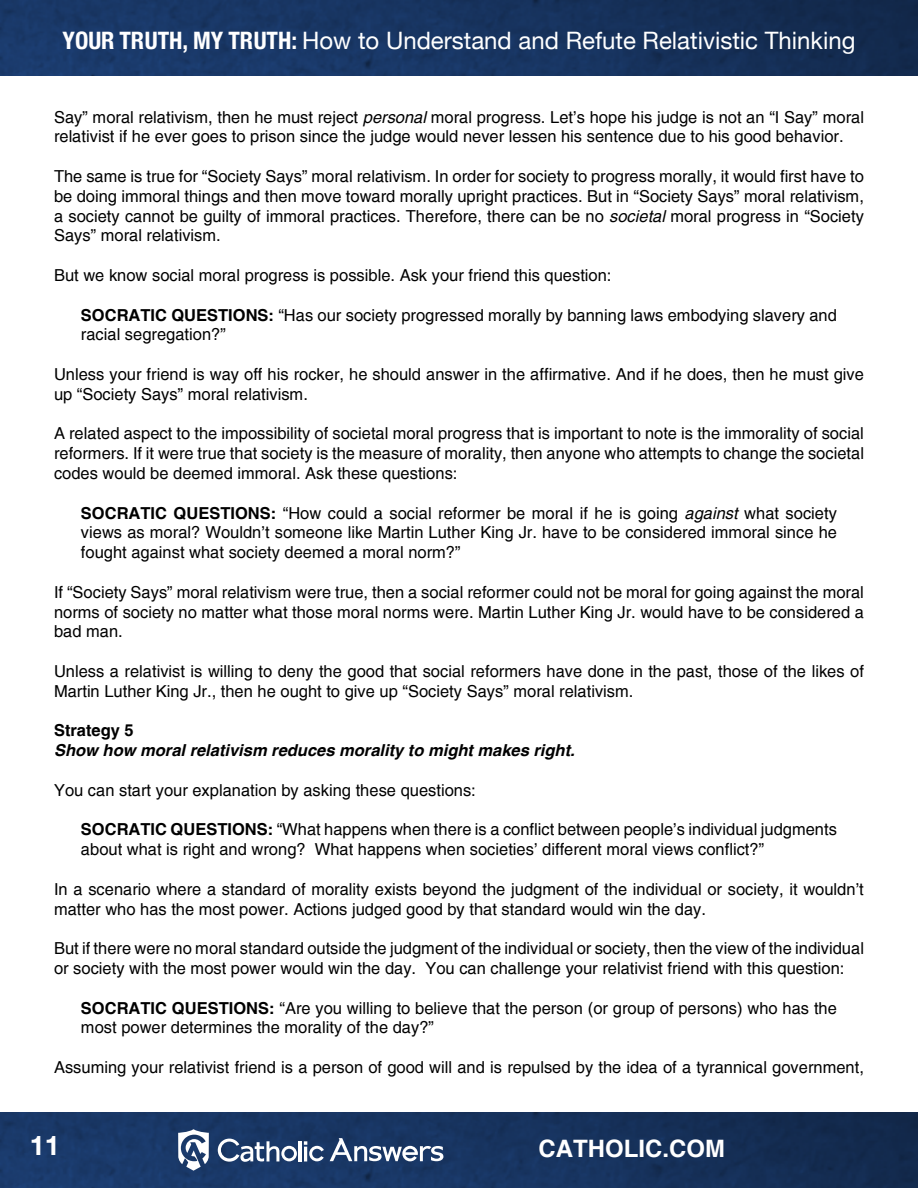
<style>
.page{position:relative;width:918px;height:1188px;background:#fff}
.page>*{position:absolute;margin:0;border:0;box-sizing:border-box;transform-origin:0 0}
.t1{font:700 27px "Helvetica Neue";color:#fff}
.t2{font:24px "Helvetica Neue";color:#fff}
.t3{font:700 24px "Helvetica";color:#fff}
.t4{font:16.5px/19.8px "Helvetica";color:#000}
.t5{font:italic 700 16.5px "Helvetica";color:#000}
.t6{font:700 16.5px "Helvetica";color:#000}
.s1{font-weight:700;font-stretch:condensed}
.s2{font-style:italic}
.s3{font-weight:700}
</style>
<div class="page">
<img style="left:0;top:0;width:918px;height:76px">
<img style="left:0;top:1112px;width:918px;height:76px">
<svg style="left:178px;top:1129px;width:31px;height:42px"></svg>
<hr style="left:299px;top:1141px;width:3px;height:20px;background:#fff">
<svg style="left:218px;top:1139px;width:79px;height:23px"></svg>
<svg style="left:304px;top:1141px;width:20px;height:20px"></svg>
<svg style="left:330px;top:1138px;width:113px;height:23px"></svg>
<h2 class="t2" style="left:63px;top:27px;width:794px"><span class="s1">YOUR TRUTH, MY TRUTH:</span> How to Understand and Refute Relativistic Thinking</h2>
<p class="t4" style="left:54px;top:107px;width:812px">Say” moral relativism, then he must reject <span class="s2">personal</span> moral progress. Let’s hope his judge is not an “I Say” moral relativist if he ever goes to prison since the judge would never lessen his sentence due to his good behavior.</p>
<p class="t4" style="left:54px;top:167px;width:812px;text-align:justify">The same is true for “Society Says” moral relativism. In order for society to progress morally, it would first have to be doing immoral things and then move toward morally upright practices. But in “Society Says” moral relativism, a society cannot be guilty of immoral practices. Therefore, there can be no <span class="s2">societal</span> moral progress in “Society Says” moral relativism.</p>
<p class="t4" style="left:54px;top:266px;width:559px">But we know social moral progress is possible. Ask your friend this question:</p>
<p class="t4" style="left:81px;top:305px;width:757px"><span class="s3">SOCRATIC QUESTIONS:</span> “Has our society progressed morally by banning laws embodying slavery and racial segregation?”</p>
<p class="t4" style="left:54px;top:365px;width:811px">Unless your friend is way off his rocker, he should answer in the affirmative. And if he does, then he must give up “Society Says” moral relativism.</p>
<p class="t4" style="left:54px;top:424px;width:812px;text-align:justify">A related aspect to the impossibility of societal moral progress that is important to note is the immorality of social reformers. If it were true that society is the measure of morality, then anyone who attempts to change the societal codes would be deemed immoral. Ask these questions:</p>
<p class="t4" style="left:81px;top:503px;width:758px;text-align:justify"><span class="s3">SOCRATIC QUESTIONS:</span> “How could a social reformer be moral if he is going <span class="s2">against</span> what society views as moral? Wouldn’t someone like Martin Luther King Jr. have to be considered immoral since he fought against what society deemed a moral norm?”</p>
<p class="t4" style="left:54px;top:583px;width:812px;text-align:justify">If “Society Says” moral relativism were true, then a social reformer could not be moral for going against the moral norms of society no matter what those moral norms were. Martin Luther King Jr. would have to be considered a bad man.</p>
<p class="t4" style="left:54px;top:662px;width:811px">Unless a relativist is willing to deny the good that social reformers have done in the past, those of the likes of<br>Martin Luther King Jr., then he ought to give up “Society Says” moral relativism.</p>
<p class="t6" style="left:54px;top:720px;width:81px">Strategy 5</p>
<p class="t5" style="left:54px;top:740px;width:522px">Show how moral relativism reduces morality to might makes right.</p>
<p class="t4" style="left:54px;top:781px;width:423px">You can start your explanation by asking these questions:</p>
<p class="t4" style="left:81px;top:820px;width:757px"><span class="s3">SOCRATIC QUESTIONS:</span> “What happens when there is a conflict between people’s individual judgments about what is right and wrong? What happens when societies’ different moral views conflict?”</p>
<p class="t4" style="left:54px;top:880px;width:811px">In a scenario where a standard of morality exists beyond the judgment of the individual or society, it wouldn’t matter who has the most power. Actions judged good by that standard would win the day.</p>
<p class="t4" style="left:54px;top:939px;width:812px">But if there were no moral standard outside the judgment of the individual or society, then the view of the individual or society with the most power would win the day. You can challenge your relativist friend with this question:</p>
<p class="t4" style="left:81px;top:998px;width:757px"><span class="s3">SOCRATIC QUESTIONS:</span> “Are you willing to believe that the person (or group of persons) who has the most power determines the morality of the day?”</p>
<p class="t4" style="left:54px;top:1058px;width:811px">Assuming your relativist friend is a person of good will and is repulsed by the idea of a tyrannical government,</p>
<h1 class="t1" style="left:30px;top:1129px;width:32px">11</h1>
<h2 class="t3" style="left:538px;top:1134px;width:188px">CATHOLIC.COM</h2>
</div>
